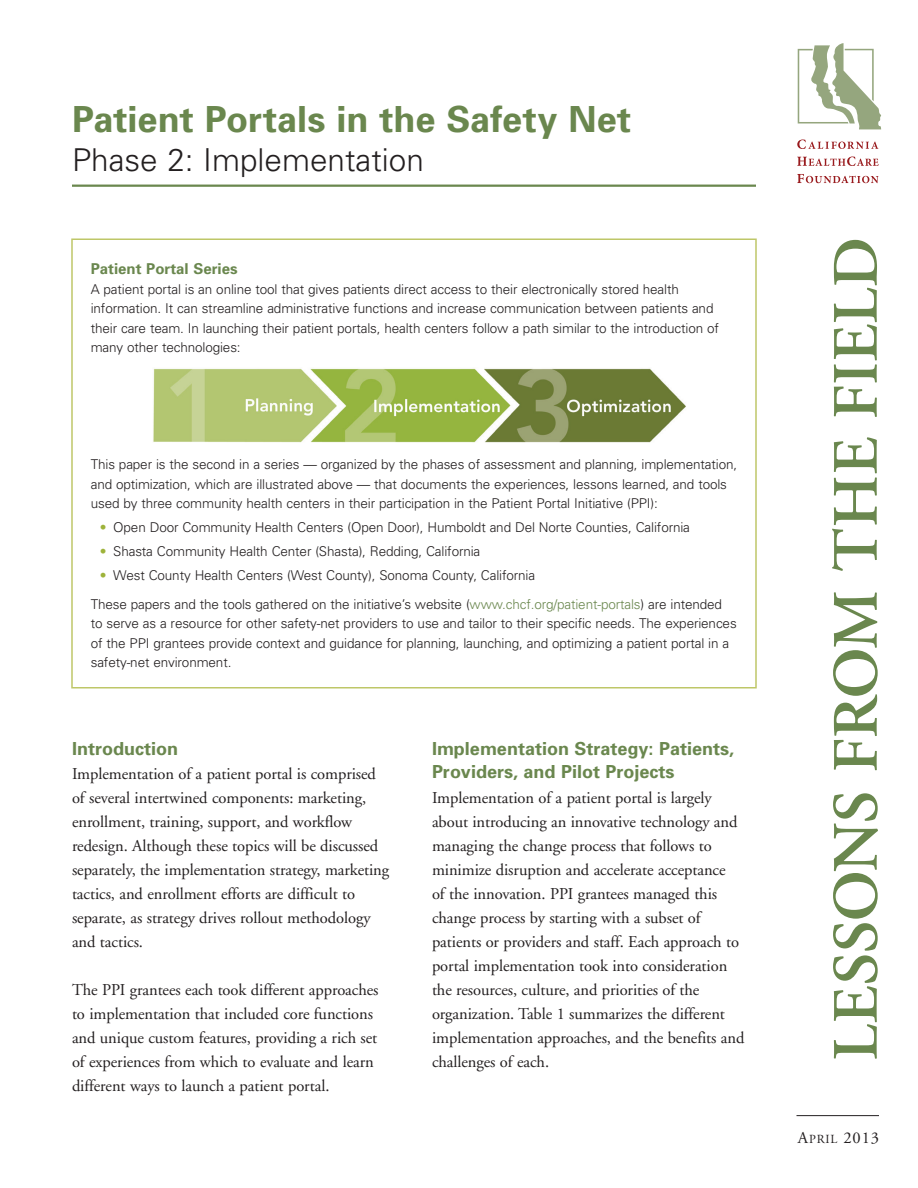
<style>
.page{position:relative;width:918px;height:1188px;background:#fff}
.page>*{position:absolute;margin:0;border:0;box-sizing:border-box;transform-origin:0 0}
.t1{font:600 64.5px "Adobe Garamond";color:#6a874e}
.t2{font:700 36px "Univers";color:#6a874e}
.t3{font:300 31.5px "Univers";color:#231f20}
.t4{font:700 18px/24px "Univers";color:#6a874e}
.t5{font:16.5px/24px "Adobe Garamond";letter-spacing:-.005em;color:#231f20}
.t6{font:16.5px "Adobe Garamond";color:#231f20}
.t7{font:700 15px "Univers";color:#6a874e}
.t8{font:300 13.5px/19.5px "Univers";letter-spacing:-.01em;color:#231f20}
.s1{color:#9eb33a}
.s2{color:#6a874e}
.s3{font-size:12.3px}
</style>
<div class="page">
<svg style="left:797px;top:140px;width:81px;height:9px"></svg>
<svg style="left:797px;top:157px;width:82px;height:9px"></svg>
<svg style="left:797px;top:174px;width:81px;height:9px"></svg>
<svg style="left:798px;top:43px;width:83px;height:86px"></svg>
<hr style="left:796px;top:1115px;width:83px;height:1px;background:#231f20">
<hr style="left:72px;top:185px;width:684px;height:2px;background:#6a874e">
<div style="left:71px;top:238px;width:686px;height:450px;border:2px solid #bec768"></div>
<img style="left:153px;top:368px;width:533px;height:75px">
<h2 class="t2" style="left:72px;top:98px;width:561px">Patient Portals in the Safety Net</h2>
<h3 class="t3" style="left:72px;top:141px;width:353px">Phase 2: Implementation</h3>
<p class="t7" style="left:91px;top:260px;width:148px">Patient Portal Series</p>
<p class="t8" style="left:91px;top:279px;width:630px">A patient portal is an online tool that gives patients direct access to their electronically stored health information. It can streamline administrative functions and increase communication between patients and their care team. In launching their patient portals, health centers follow a path similar to the introduction of many other technologies:</p>
<p class="t8" style="left:91px;top:455px;width:648px">This paper is the second in a series — organized by the phases of assessment and planning, implementation, and optimization, which are illustrated above — that documents the experiences, lessons learned, and tools used by three community health centers in their participation in the Patient Portal Initiative (PPI):</p>
<p class="t8" style="left:100px;top:518px;width:592px"><span class="s1">•</span> Open Door Community Health Centers (Open Door), Humboldt and Del Norte Counties, California</p>
<p class="t8" style="left:100px;top:542px;width:382px"><span class="s1">•</span> Shasta Community Health Center (Shasta), Redding, California</p>
<p class="t8" style="left:91px;top:561px;width:633px;line-height:28.5px;text-indent:9px"><span class="s1">•</span> West County Health Centers (West County), Sonoma County, California<br>These papers and the tools gathered on the initiative’s website (<span class="s2">www.chcf.org/patient-portals</span>) are intended</p>
<p class="t8" style="left:91px;top:614px;width:648px">to serve as a resource for other safety-net providers to use and tailor to their specific needs. The experiences of the PPI grantees provide context and guidance for planning, launching, and optimizing a patient portal in a safety-net environment.</p>
<h3 class="t4" style="left:72px;top:736px;width:108px">Introduction</h3>
<p class="t5" style="left:72px;top:762px;width:319px">Implementation of a patient portal is comprised of several intertwined components: marketing, enrollment, training, support, and workflow redesign. Although these topics will be discussed separately, the implementation strategy, marketing tactics, and enrollment efforts are difficult to separate, as strategy drives rollout methodology and tactics.</p>
<p class="t5" style="left:72px;top:978px;width:308px">The PPI grantees each took different approaches to implementation that included core functions and unique custom features, providing a rich set of experiences from which to evaluate and learn different ways to launch a patient portal.</p>
<h3 class="t4" style="left:432px;top:736px;width:304px">Implementation Strategy: Patients,<br>Providers, and Pilot Projects</h3>
<p class="t5" style="left:432px;top:786px;width:314px">Implementation of a patient portal is largely about introducing an innovative technology and managing the change process that follows to minimize disruption and accelerate acceptance<br>of the innovation. PPI grantees managed this change process by starting with a subset of patients or providers and staff. Each approach to portal implementation took into consideration the resources, culture, and priorities of the organization. Table 1 summarizes the different implementation approaches, and the benefits and challenges of each.</p>
<h1 class="t1" style="left:821px;top:1060px;width:825px;rotate:-90deg">LESSONS FROM THE FIELD</h1>
<p class="t6" style="left:798px;top:1129px;width:83px">A<span class="s3">pril</span> 2013</p>
</div>
